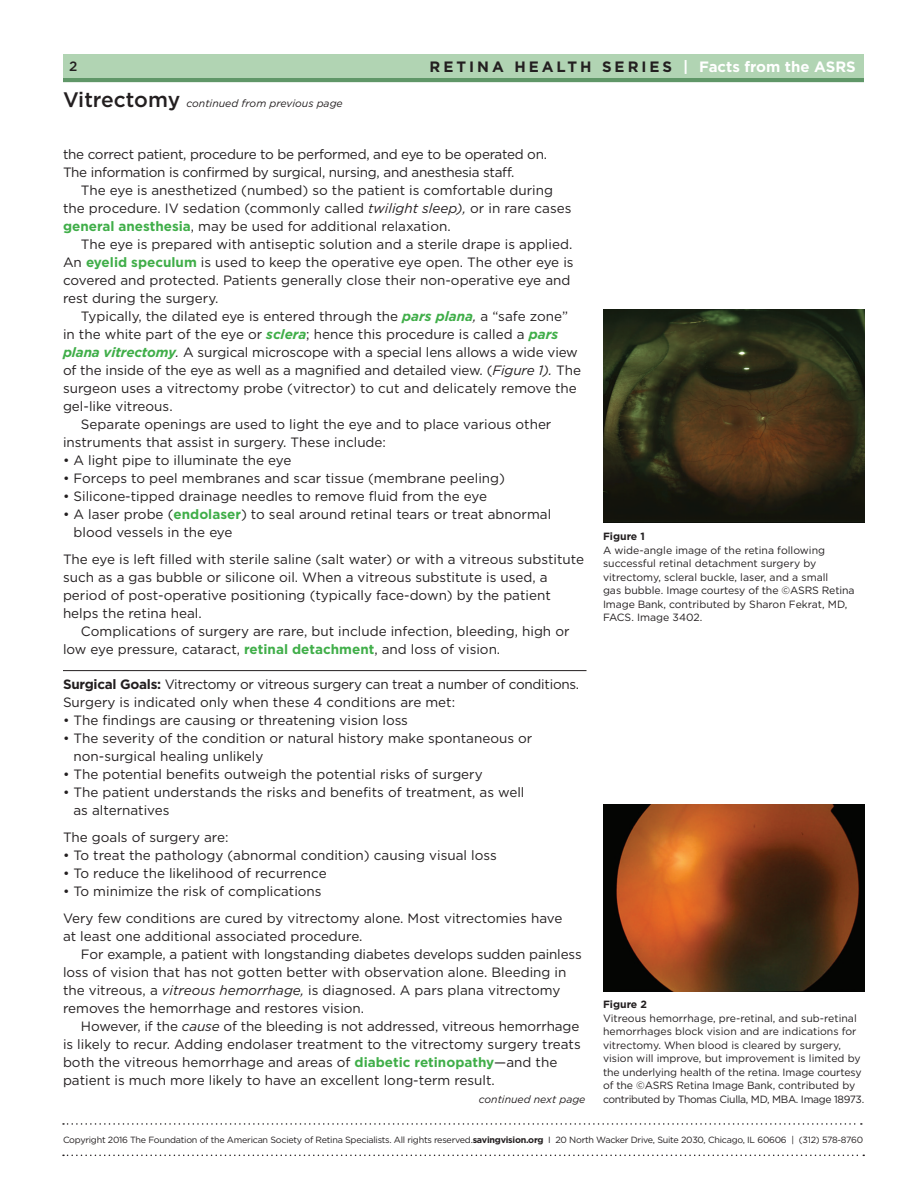
<style>
.page{position:relative;width:918px;height:1188px;background:#fff}
.page>*{position:absolute;margin:0;border:0;box-sizing:border-box;transform-origin:0 0}
.t1{font:700 15px "Gotham";letter-spacing:.2em;color:#231f20}
.t2{font:13.5px/18px "Gotham";color:#231f20}
.t3{font:13.5px/18px "Gotham";letter-spacing:-.02em;color:#231f20}
.t4{font:500 13.5px "Gotham";color:#231f20}
.t5{font:10.5px/13.5px "Gotham";color:#231f20}
.t6{font:italic 10.5px "Gotham";color:#231f20}
.t7{font:10.5px "Gotham";letter-spacing:-.03em;color:#231f20}
.t8{font:700 10.5px "Gotham";color:#231f20}
.t9{font:9px "Gotham";letter-spacing:-.025em;color:#231f20}
.s1{font-weight:500;font-style:normal;font-size:21px}
.s2{color:#fff}
.s3{font-style:italic}
.s4{font-weight:700;color:#40ae49}
.s5{font-weight:700;font-style:italic;color:#40ae49}
.s6{font-weight:700}
</style>
<div class="page">
<hr style="left:63px;top:78px;width:801px;height:4px;background:#609768">
<div style="left:63px;top:54px;width:801px;height:24px;background:#b1d4b3"></div>
<svg style="left:63px;top:1123px;width:799px;height:2px"></svg>
<svg style="left:63px;top:1155px;width:801px;height:1px"></svg>
<hr style="left:63px;top:670px;width:523px;height:1px;background:#231f20">
<img style="left:603px;top:310px;width:261px;height:213px">
<img style="left:603px;top:805px;width:261px;height:187px">
<p class="t4" style="left:69px;top:58px;width:10px">2</p>
<p class="t6" style="left:63px;top:96px;width:281px"><span class="s1">Vitrectomy</span> continued from previous page</p>
<p class="t1" style="left:429px;top:57px;width:428px">RETINA HEALTH SERIES <span class="s2">| Factsfrom the ASRS</span></p>
<p class="t3" style="left:63px;top:145px;width:486px">the correct patient, procedure to be performed, and eye to be operated on.<br>The information is confirmed by surgical, nursing, and anesthesia staff.</p>
<p class="t2" style="left:63px;top:181px;width:510px;text-indent:18px">The eye is anesthetized (numbed) so the patient is comfortable during the procedure. IV sedation (commonly called <span class="s3">twilight sleep),</span> or in rare cases <span class="s4">general anesthesia</span>, may be used for additional relaxation.</p>
<p class="t2" style="left:63px;top:235px;width:512px;text-indent:18px">The eye is prepared with antiseptic solution and a sterile drape is applied.<br>An <span class="s4">eyelid speculum</span> is used to keep the operative eye open. The other eye is covered and protected. Patients generally close their non-operative eye and rest during the surgery.</p>
<p class="t2" style="left:81px;top:307px;width:489px">Typically, the dilated eye is entered through the <span class="s5">pars plana</span><span class="s3">,</span> a “safe zone”</p>
<p class="t2" style="left:63px;top:325px;width:497px">in the white part of the eye or <span class="s5">sclera</span>; hence this procedure is called a <span class="s5">pars</span></p>
<p class="t2" style="left:63px;top:343px;width:516px"><span class="s5">plana vitrectomy</span><span class="s3">.</span> A surgical microscope with a special lens allows a wide view</p>
<p class="t2" style="left:63px;top:361px;width:520px">of the inside of the eye as well as a magnified and detailed view. (<span class="s3">Figure 1).</span> The</p>
<p class="t2" style="left:63px;top:379px;width:515px">surgeon uses a vitrectomy probe (vitrector) to cut and delicately remove the</p>
<p class="t2" style="left:63px;top:397px;width:111px">gel-like vitreous.</p>
<p class="t2" style="left:81px;top:415px;width:472px">Separate openings are used to light the eye and to place various other</p>
<p class="t2" style="left:63px;top:433px;width:325px">instruments that assist in surgery. These include:</p>
<p class="t2" style="left:63px;top:451px;width:230px">• A light pipe to illuminate the eye</p>
<p class="t2" style="left:63px;top:469px;width:444px">• Forceps to peel membranes and scar tissue (membrane peeling)</p>
<p class="t2" style="left:63px;top:487px;width:426px">• Silicone-tipped drainage needles to remove fluid from the eye</p>
<p class="t2" style="left:74px;top:505px;width:479px;text-indent:-11px">• A laser probe (<span class="s4">endolaser</span>) to seal around retinal tears or treat abnormal blood vessels in the eye</p>
<p class="t2" style="left:63px;top:550px;width:523px">The eye is left filled with sterile saline (salt water) or with a vitreous substitute such as a gas bubble or silicone oil. When a vitreous substitute is used, a period of post-operative positioning (typically face-down) by the patient helps the retina heal.</p>
<p class="t2" style="left:63px;top:622px;width:508px;text-indent:18px">Complications of surgery are rare, but include infection, bleeding, high or low eye pressure, cataract, <span class="s4">retinal detachment</span>, and loss of vision.</p>
<p class="t3" style="left:63px;top:675px;width:518px"><span class="s6">Surgical Goals:</span> Vitrectomy or vitreous surgery can treat a number of conditions.<br>Surgery is indicated only when these 4 conditions are met:</p>
<p class="t2" style="left:63px;top:711px;width:347px">• The findings are causing or threatening vision loss</p>
<p class="t2" style="left:74px;top:729px;width:460px;text-indent:-11px">• The severity of the condition or natural history make spontaneous or non-surgical healing unlikely</p>
<p class="t2" style="left:63px;top:765px;width:421px">• The potential benefits outweigh the potential risks of surgery</p>
<p class="t2" style="left:74px;top:783px;width:453px;text-indent:-11px">• The patient understands the risks and benefits of treatment, as well as alternatives</p>
<p class="t2" style="left:63px;top:828px;width:167px">The goals of surgery are:</p>
<p class="t2" style="left:63px;top:846px;width:435px">• To treat the pathology (abnormal condition) causing visual loss</p>
<p class="t2" style="left:63px;top:864px;width:265px">• To reduce the likelihood of recurrence</p>
<p class="t2" style="left:63px;top:877px;width:501px;line-height:27px">• To minimize the risk of complications<br>Very few conditions are cured by vitrectomy alone. Most vitrectomies have</p>
<p class="t2" style="left:63px;top:927px;width:301px">at least one additional associated procedure.</p>
<p class="t2" style="left:81px;top:945px;width:502px">For example, a patient with longstanding diabetes develops sudden painless</p>
<p class="t2" style="left:63px;top:963px;width:505px">loss of vision that has not gotten better with observation alone. Bleeding in</p>
<p class="t2" style="left:63px;top:981px;width:499px">the vitreous, a <span class="s3">vitreous hemorrhage,</span> is diagnosed. A pars plana vitrectomy</p>
<p class="t2" style="left:63px;top:999px;width:303px">removes the hemorrhage and restores vision.</p>
<p class="t2" style="left:81px;top:1017px;width:500px">However, if the <span class="s3">cause</span> of the bleeding is not addressed, vitreous hemorrhage</p>
<p class="t2" style="left:63px;top:1035px;width:519px">is likely to recur. Adding endolaser treatment to the vitrectomy surgery treats</p>
<p class="t2" style="left:63px;top:1053px;width:496px">both the vitreous hemorrhage and areas of <span class="s4">diabetic retinopathy</span>—and the</p>
<p class="t2" style="left:63px;top:1071px;width:433px">patient is much more likely to have an excellent long-term result.</p>
<p class="t8" style="left:603px;top:530px;width:43px">Figure 1</p>
<p class="t5" style="left:603px;top:543px;width:253px">A wide-angle image of the retina following successful retinal detachment surgery by vitrectomy, scleral buckle, laser, and a small<br>gas bubble. Image courtesy of the ©ASRS Retina Image Bank, contributed by Sharon Fekrat, MD, FACS. Image 3402.</p>
<p class="t8" style="left:603px;top:998px;width:46px">Figure 2</p>
<p class="t5" style="left:603px;top:1011px;width:260px">Vitreous hemorrhage, pre-retinal, and sub-retinal hemorrhages block vision and are indications for vitrectomy. When blood is cleared by surgery, vision will improve, but improvement is limited by the underlying health of the retina. Image courtesy of the ©ASRS Retina Image Bank, contributed by</p>
<p class="t6" style="left:479px;top:1092px;width:108px">continued next page</p>
<p class="t7" style="left:603px;top:1093px;width:263px">contributed by Thomas Ciulla, MD, MBA. Image 18973.</p>
<p class="t9" style="left:63px;top:1134px;width:802px">Copyright 2016 The Foundation of the American Society of Retina Specialists. All rights reserved.<span class="s6">savingvision.org</span> I 20 North Wacker Drive, Suite 2030, Chicago, IL 60606 | (312) 578-8760</p>
</div>
